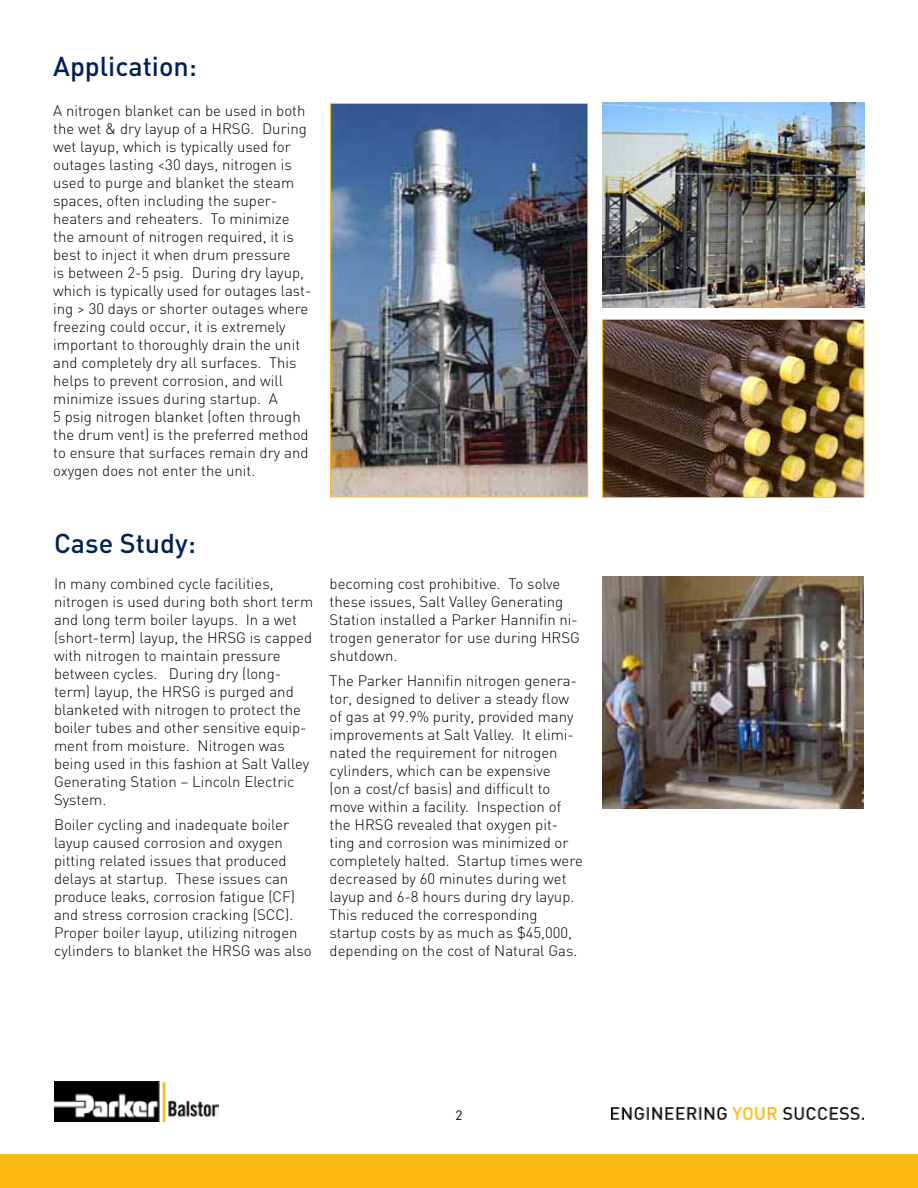
<style>
.page{position:relative;width:918px;height:1188px;background:#fff}
.page>*{position:absolute;margin:0;border:0;box-sizing:border-box;transform-origin:0 0}
.t1{font:500 27px "DIN";color:#002157}
.t2{font:300 15px/18px "DIN";color:#000}
.t3{font:13.5px "DIN";color:#000}
</style>
<div class="page">
<img style="left:611px;top:1107px;width:253px;height:13px">
<img style="left:54px;top:1082px;width:164px;height:39px">
<div style="left:0;top:1154px;width:918px;height:34px;background:#fdb913"></div>
<img style="left:604px;top:321px;width:258px;height:175px">
<div style="left:602px;top:319px;width:262px;height:179px;border:1px solid #fdbb30"></div>
<img style="left:332px;top:105px;width:254px;height:390px">
<div style="left:330px;top:103px;width:258px;height:394px;border:1px solid #fdbb30"></div>
<img style="left:602px;top:103px;width:263px;height:205px">
<img style="left:602px;top:576px;width:261px;height:233px">
<h1 class="t1" style="left:53px;top:49px;width:145px">Application:</h1>
<p class="t2" style="left:53px;top:101px;width:260px">A nitrogen blanket can be used in both the wet &amp; dry layup of a HRSG. During wet layup, which is typically used for outages lasting &lt;30 days, nitrogen is used to purge and blanket the steam spaces, often including the super&shy;heaters and reheaters. To minimize the amount of nitrogen required, it is best to inject it when drum pressure<br>is between 2-5 psig. During dry layup, which is typically used for outages last&shy;ing &gt; 30 days or shorter outages where freezing could occur, it is extremely important to thoroughly drain the unit and completely dry all surfaces. This helps to prevent corrosion, and will minimize issues during startup. A<br>5 psig nitrogen blanket (often through the drum vent) is the preferred method to ensure that surfaces remain dry and oxygen does not enter the unit.</p>
<h1 class="t1" style="left:54px;top:526px;width:144px">Case Study:</h1>
<p class="t2" style="left:54px;top:575px;width:261px">In many combined cycle facilities, nitrogen is used during both short term and long term boiler layups. In a wet (short-term) layup, the HRSG is capped with nitrogen to maintain pressure between cycles. During dry (long&shy;term) layup, the HRSG is purged and blanketed with nitrogen to protect the boiler tubes and other sensitive equip&shy;ment from moisture. Nitrogen was being used in this fashion at Salt Valley Generating Station – Lincoln Electric System.</p>
<p class="t2" style="left:54px;top:816px;width:259px">Boiler cycling and inadequate boiler layup caused corrosion and oxygen pitting related issues that produced delays at startup. These issues can produce leaks, corrosion fatigue (CF) and stress corrosion cracking (SCC).<br>Proper boiler layup, utilizing nitrogen cylinders to blanket the HRSG was also</p>
<p class="t2" style="left:330px;top:574px;width:252px">becoming cost prohibitive. To solve these issues, Salt Valley Generating<br>Station installed a Parker Hannifin ni&shy;trogen generator for use during HRSG shutdown.</p>
<p class="t2" style="left:330px;top:671px;width:255px">The Parker Hannifin nitrogen genera&shy;tor, designed to deliver a steady flow of gas at 99.9% purity, provided many improvements at Salt Valley. It elimi&shy;nated the requirement for nitrogen cylinders, which can be expensive<br>(on a cost/cf basis) and difficult to move within a facility. Inspection of the HRSG revealed that oxygen pit&shy;ting and corrosion was minimized or completely halted. Startup times were decreased by 60 minutes during wet layup and 6-8 hours during dry layup.<br>This reduced the corresponding startup costs by as much as $45,000, depending on the cost of Natural Gas.</p>
<p class="t3" style="left:456px;top:1107px;width:9px">2</p>
</div>
